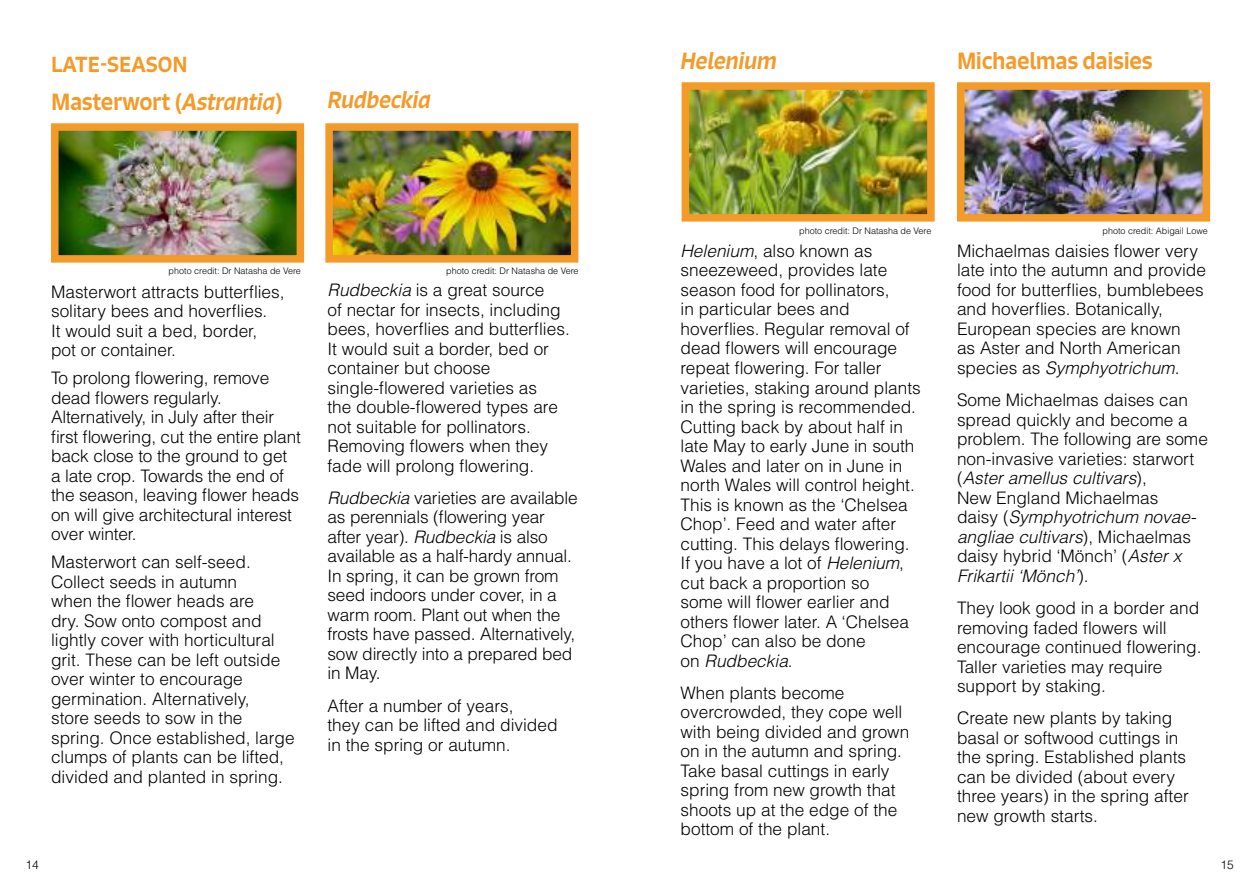
<style>
.page{position:relative;width:1259px;height:893px;background:#fff}
.page>*{position:absolute;margin:0;border:0;box-sizing:border-box;transform-origin:0 0}
.t1{font:500 22.5px "Signo";letter-spacing:-.02em;color:#f49a29}
.t2{font:italic 500 22.5px "Signo";letter-spacing:-.02em;color:#f49a29}
.t3{font:500 21px "Signo";color:#f49a29}
.t4{font:300 17.25px/19.5px "Helvetica LT Std";color:#000}
.t5{font:300 12px "Helvetica LT Std";color:#000}
.t6{font:300 9px "Helvetica LT Std";color:#000}
.s1{font-style:italic}
</style>
<div class="page">
<img style="left:60px;top:132px;width:235px;height:122px">
<div style="left:51px;top:123px;width:253px;height:140px;border:8px solid #f49a29"></div>
<img style="left:334px;top:132px;width:235px;height:122px">
<div style="left:325px;top:123px;width:253px;height:140px;border:8px solid #f49a29"></div>
<img style="left:690px;top:91px;width:235px;height:122px">
<div style="left:681px;top:82px;width:253px;height:140px;border:8px solid #f49a29"></div>
<img style="left:966px;top:91px;width:235px;height:122px">
<div style="left:957px;top:82px;width:253px;height:140px;border:8px solid #f49a29"></div>
<p class="t3" style="left:51px;top:51px;width:138px">LATE-SEASON</p>
<h1 class="t1" style="left:51px;top:87px;width:234px">Masterwort (<span class="s1">Astrantia</span>)</h1>
<h1 class="t2" style="left:327px;top:85px;width:105px">Rudbeckia</h1>
<p class="t6" style="left:169px;top:265px;width:134px">photo credit: Dr Natasha de Vere</p>
<p class="t6" style="left:446px;top:265px;width:134px">photo credit: Dr Natasha de Vere</p>
<p class="t4" style="left:51px;top:282px;width:235px">Masterwort attracts butterflies, solitary bees and hoverflies.<br>It would suit a bed, border, pot or container.</p>
<p class="t4" style="left:51px;top:368px;width:251px">To prolong flowering, remove dead flowers regularly.<br>Alternatively, in July after their first flowering, cut the entire plant back close to the ground to get a late crop. Towards the end of the season, leaving flower heads on will give architectural interest over winter.</p>
<p class="t4" style="left:51px;top:552px;width:245px">Masterwort can self-seed.<br>Collect seeds in autumn<br>when the flower heads are<br>dry. Sow onto compost and lightly cover with horticultural grit. These can be left outside over winter to encourage germination. Alternatively,<br>store seeds to sow in the spring. Once established, large clumps of plants can be lifted, divided and planted in spring.</p>
<p class="t4" style="left:327px;top:280px;width:244px"><span class="s1">Rudbeckia</span> is a great source<br>of nectar for insects, including bees, hoverflies and butterflies.<br>It would suit a border, bed or container but choose single-flowered varieties as<br>the double-flowered types are not suitable for pollinators.<br>Removing flowers when they fade will prolong flowering.</p>
<p class="t4" style="left:327px;top:488px;width:252px"><span class="s1">Rudbeckia</span> varieties are available as perennials (flowering year after year). <span class="s1">Rudbeckia</span> is also available as a half-hardy annual.<br>In spring, it can be grown from seed indoors under cover, in a warm room. Plant out when the frosts have passed. Alternatively, sow directly into a prepared bed in May.</p>
<p class="t4" style="left:327px;top:695px;width:232px">After a number of years,<br>they can be lifted and divided in the spring or autumn.</p>
<h1 class="t2" style="left:680px;top:46px;width:98px">Helenium</h1>
<h1 class="t1" style="left:957px;top:46px;width:197px">Michaelmas daisies</h1>
<p class="t6" style="left:799px;top:225px;width:134px">photo credit: Dr Natasha de Vere</p>
<p class="t6" style="left:1102px;top:225px;width:107px">photo credit: Abigail Lowe</p>
<p class="t4" style="left:680px;top:241px;width:242px"><span class="s1">Helenium</span>, also known as sneezeweed, provides late season food for pollinators,<br>in particular bees and hoverflies. Regular removal of dead flowers will encourage repeat flowering. For taller varieties, staking around plants in the spring is recommended.<br>Cutting back by about half in late May to early June in south<br>Wales and later on in June in north Wales will control height.<br>This is known as the ‘Chelsea<br>Chop’. Feed and water after cutting. This delays flowering.<br>If you have a lot of <span class="s1">Helenium</span>, cut back a proportion so<br>some will flower earlier and others flower later. A ‘Chelsea<br>Chop’ can also be done<br>on <span class="s1">Rudbeckia</span>.</p>
<p class="t4" style="left:680px;top:683px;width:230px">When plants become overcrowded, they cope well with being divided and grown on in the autumn and spring.<br>Take basal cuttings in early spring from new growth that shoots up at the edge of the bottom of the plant.</p>
<p class="t4" style="left:957px;top:241px;width:250px">Michaelmas daisies flower very late into the autumn and provide food for butterflies, bumblebees and hoverflies. Botanically,<br>European species are known<br>as Aster and North American species as <span class="s1">Symphyotrichum</span>.</p>
<p class="t4" style="left:957px;top:390px;width:252px">Some Michaelmas daises can spread quickly and become a problem. The following are some non-invasive varieties: starwort (<span class="s1">Aster amellus cultivars</span>),<br>New England Michaelmas<br>daisy (<span class="s1">Symphyotrichum novae&shy;angliae cultivars</span>), Michaelmas daisy hybrid ‘Mönch’ (<span class="s1">Aster x<br>Frikartii ‘Mönch’</span>).</p>
<p class="t4" style="left:957px;top:598px;width:246px">They look good in a border and removing faded flowers will encourage continued flowering.<br>Taller varieties may require support by staking.</p>
<p class="t4" style="left:957px;top:708px;width:233px">Create new plants by taking basal or softwood cuttings in the spring. Established plants can be divided (about every three years) in the spring after new growth starts.</p>
<p class="t5" style="left:26px;top:858px;width:15px">14</p>
<p class="t5" style="left:1220px;top:858px;width:15px">15</p>
</div>
